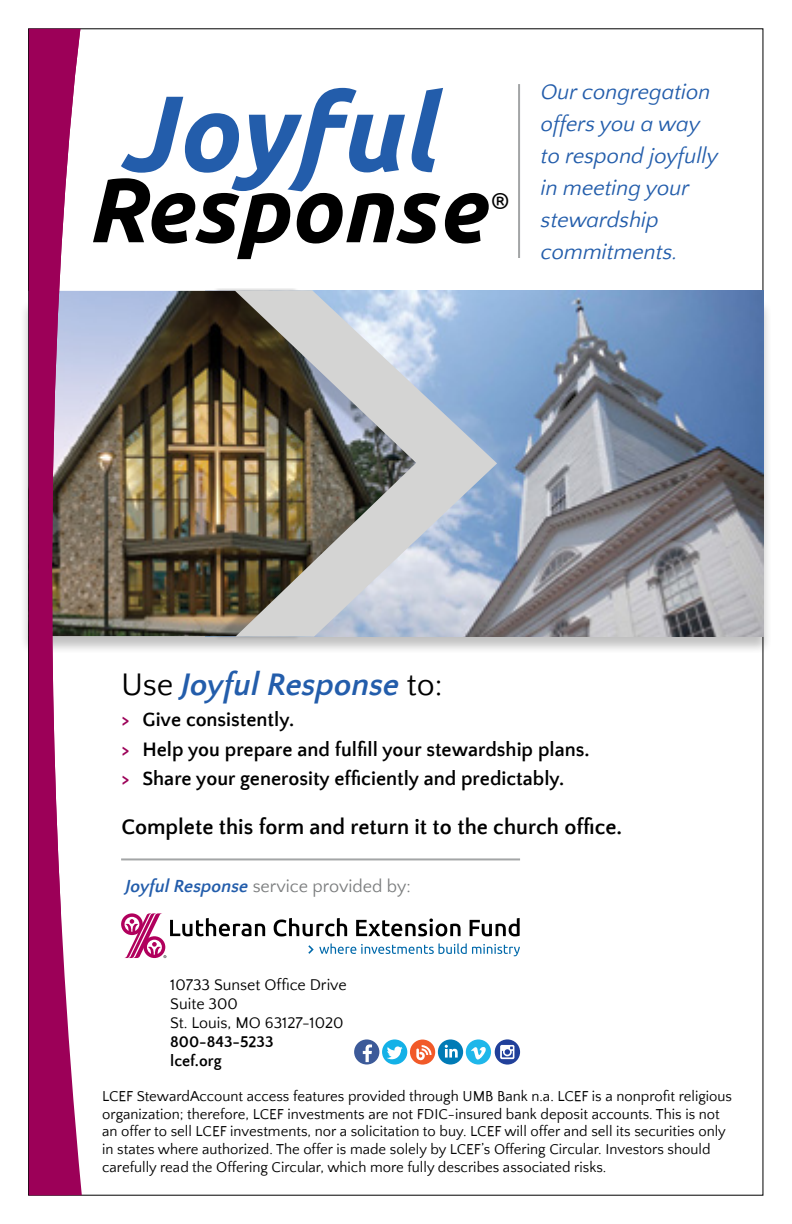
<style>
.page{position:relative;width:792px;height:1224px;background:#fff}
.page>*{position:absolute;margin:0;border:0;box-sizing:border-box;transform-origin:0 0}
.t1{font:italic 700 107.4px "Ubuntu";color:#235dab}
.t2{font:italic 700 91.2px "Ubuntu";color:#000}
.t3{font:italic 700 32px "Quattrocento Sans";color:#235dab}
.t4{font:23.4px "Ubuntu";color:#000}
.t5{font:italic 22px/32px "Quattrocento Sans";color:#235dab}
.t6{font:700 22px "Quattrocento Sans";color:#000}
.t7{font:700 20px/29.4px "Quattrocento Sans";color:#000}
.t8{font:18px "Quattrocento Sans";color:#7c7e7f}
.t9{font:16px/19.2px "Quattrocento Sans";color:#000}
.t10{font:700 16px/19.2px "Quattrocento Sans";color:#000}
.t11{font:14.8px/17.8px "Quattrocento Sans";color:#000}
.s1{font-weight:400;font-style:normal;color:#000}
.s2{color:#9c0058}
.s3{font-weight:700;font-style:italic;color:#235dab}
</style>
<div class="page">
<div style="left:19px;top:299px;width:752px;height:354px;background:#000;opacity:.25"></div>
<img style="left:497px;top:291px;width:266px;height:345px">
<img style="left:82px;top:291px;width:132px;height:345px">
<svg style="left:308px;top:943px;width:212px;height:13px"></svg>
<svg style="left:274px;top:918px;width:73px;height:18px"></svg>
<svg style="left:356px;top:919px;width:105px;height:17px"></svg>
<svg style="left:470px;top:918px;width:50px;height:18px"></svg>
<svg style="left:121px;top:913px;width:144px;height:45px"></svg>
<svg style="left:19px;top:29px;width:10px;height:1166px"></svg>
<svg style="left:29px;top:29px;width:53px;height:1166px;fill:#9c0058"></svg>
<div style="left:214px;top:288px;width:268px;height:352px;background:#000;opacity:.2"></div>
<img style="left:234px;top:290px;width:263px;height:347px">
<hr style="left:518px;top:84px;width:2px;height:174px;background:#a3a5a6">
<hr style="left:121px;top:858px;width:399px;height:2px;background:#a3a5a6">
<div style="left:495px;top:1039px;width:25px;height:26px;background:#21409a;border-radius:50%"></div>
<div style="left:354px;top:1039px;width:25px;height:26px;background:#3c5a99;border-radius:50%"></div>
<svg style="left:363px;top:1044px;width:9px;height:18px"></svg>
<div style="left:382px;top:1039px;width:25px;height:26px;background:#14b1e7;border-radius:50%"></div>
<svg style="left:387px;top:1046px;width:16px;height:13px"></svg>
<div style="left:438px;top:1039px;width:25px;height:26px;background:#007bb6;border-radius:50%"></div>
<svg style="left:445px;top:1045px;width:13px;height:13px"></svg>
<div style="left:466px;top:1039px;width:25px;height:26px;background:#1fb7ea;border-radius:50%"></div>
<svg style="left:471px;top:1047px;width:15px;height:13px"></svg>
<svg style="left:500px;top:1045px;width:15px;height:14px"></svg>
<div style="left:410px;top:1040px;width:25px;height:25px;background:#f15a29;border-radius:50%"></div>
<svg style="left:416px;top:1045px;width:16px;height:16px"></svg>
<h1 class="t1" style="left:119px;top:68px;width:317px">Joyful</h1>
<h2 class="t2" style="left:86px;top:155px;width:399px">Response</h2>
<h3 class="t4" style="left:491px;top:186px;width:20px">®</h3>
<h3 class="t5" style="left:541px;top:76px;width:179px">Our congregation offers you a way to respond joyfully in meeting your stewardship commitments.</h3>
<h3 class="t3" style="left:121px;top:667px;width:323px"><span class="s1">Use</span> Joyful Response <span class="s1">to:</span></h3>
<h3 class="t7" style="left:122px;top:706px;width:469px"><span class="s2">&gt;</span> Give consistently.<br><span class="s2">&gt;</span> Help you prepare and fulfill your stewardship plans. <span class="s2">&gt;</span> Share your generosity efficiently and predictably.</h3>
<h3 class="t6" style="left:122px;top:816px;width:502px">Complete this form and return it to the church office.</h3>
<p class="t8" style="left:126px;top:877px;width:287px"><span class="s3">Joyful Response</span> service provided by:</p>
<p class="t9" style="left:170px;top:975px;width:178px">10733 Sunset Office Drive<br>Suite 300<br>St. Louis, MO 63127-1020</p>
<p class="t10" style="left:170px;top:1033px;width:105px">800-843-5233 lcef.org</p>
<p class="t11" style="left:102px;top:1088px;width:632px">LCEF StewardAccount access features provided through UMB Bank n.a. LCEF is a nonprofit religious organization; therefore, LCEF investments are not FDIC-insured bank deposit accounts. This is not an offer to sell LCEF investments, nor a solicitation to buy. LCEF will offer and sell its securities only in states where authorized. The offer is made solely by LCEF’s Offering Circular. Investors should carefully read the Offering Circular, which more fully describes associated risks.</p>
</div>
